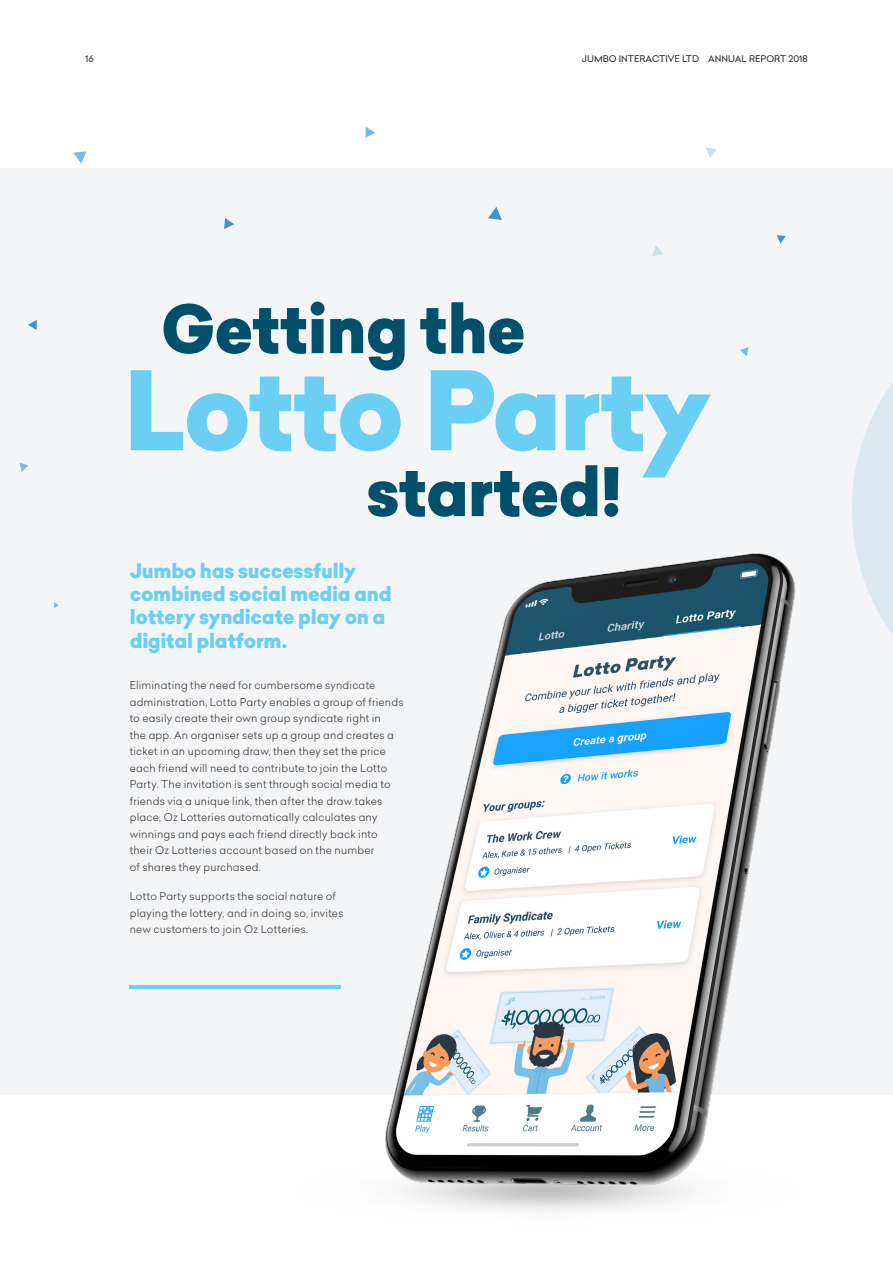
<style>
.page{position:relative;width:893px;height:1263px;background:#fff}
.page>*{position:absolute;margin:0;border:0;box-sizing:border-box;transform-origin:0 0}
.t1{font:900 106.95px "Celias";letter-spacing:-.03em;color:#6bcef3}
.t2{font:900 65.4px "Celias";letter-spacing:-.02em;color:#004f6b}
.Intro{font:900 19.5px/23.4px "Celias";letter-spacing:-.015em;color:#6bcef3}
.Body{font:300 10.5px/16.5px "Celias";letter-spacing:.02em;color:#231f20}
.t3{font:9px "Celias";color:#231f20}
</style>
<div class="page">
<div style="left:0;top:168px;width:893px;height:926px;background:#f4f5f6"></div>
<hr style="left:130px;top:985px;width:211px;height:3px;background:#6bcef3">
<img style="left:328px;top:553px;width:522px;height:658px">
<svg style="left:852px;top:382px;width:41px;height:253px"></svg>
<svg style="left:488px;top:207px;width:14px;height:13px"></svg>
<svg style="left:28px;top:320px;width:9px;height:10px"></svg>
<svg style="left:777px;top:235px;width:9px;height:9px"></svg>
<svg style="left:224px;top:218px;width:10px;height:11px"></svg>
<svg style="left:740px;top:347px;width:9px;height:9px"></svg>
<svg style="left:706px;top:147px;width:11px;height:11px"></svg>
<svg style="left:652px;top:246px;width:11px;height:10px"></svg>
<svg style="left:54px;top:602px;width:5px;height:6px"></svg>
<svg style="left:365px;top:127px;width:10px;height:11px"></svg>
<svg style="left:20px;top:463px;width:8px;height:9px"></svg>
<svg style="left:73px;top:151px;width:14px;height:12px"></svg>
<p class="t3" style="left:85px;top:52px;width:10px">16</p>
<p class="t3" style="left:582px;top:52px;width:228px">JUMBO INTERACTIVE LTD ANNUAL REPORT 2018</p>
<p class="t2" style="left:161px;top:282px;width:367px">Getting the</p>
<p class="t1" style="left:124px;top:334px;width:589px">Lotto Party</p>
<p class="t2" style="left:366px;top:445px;width:258px">started!</p>
<p class="Intro" style="left:130px;top:559px;width:263px">Jumbo has successfully combined social media and lottery syndicate play on a digital platform.</p>
<p class="Body" style="left:130px;top:677px;width:275px">Eliminating the need for cumbersome syndicate administration, Lotto Party enables a group of friends to easily create their own group syndicate right in<br>the app. An organiser sets up a group and creates a ticket in an upcoming draw, then they set the price each friend will need to contribute to join the Lotto Party. The invitation is sent through social media to friends via a unique link, then after the draw takes place, Oz Lotteries automatically calculates any winnings and pays each friend directly back into<br>their Oz Lotteries account based on the number<br>of shares they purchased.</p>
<p class="Body" style="left:130px;top:888px;width:215px">Lotto Party supports the social nature of playing the lottery, and in doing so, invites new customers to join Oz Lotteries.</p>
</div>
